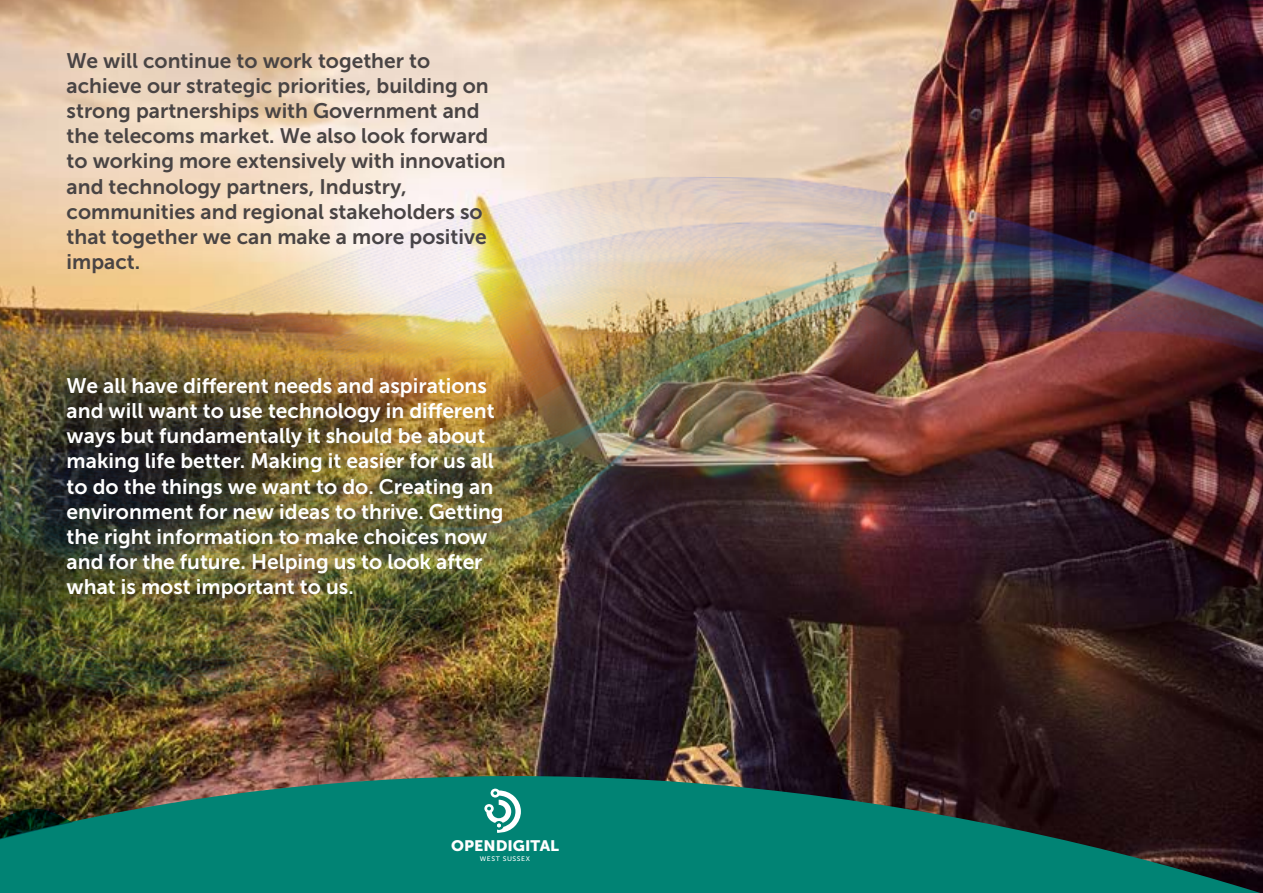
<style>
.page{position:relative;width:1263px;height:893px;background:#fff}
.page>*{position:absolute;margin:0;border:0;box-sizing:border-box;transform-origin:0 0}
.Page_-_body_copy{font:21px/25.2px "Museo Sans 700";color:#fff}
.Page_-_intro{font:21px/25.2px "Museo Sans 700";color:#494444}
.t1{font:15.15px "Museo Sans 900";color:#fff;scale:1.05 1}
.t2{font:6.6px "Museo Sans 500";letter-spacing:.085em;color:#fff;scale:1.05 1}
</style>
<div class="page">
<img style="left:1px;top:0;width:1262px;height:171px">
<img style="left:0;top:0;width:1px;height:893px">
<img style="left:0;top:171px;width:1263px;height:481px">
<img style="left:0;top:652px;width:1263px;height:241px">
<img style="left:0;top:697px;width:217px;height:196px">
<svg style="left:484px;top:789px;width:37px;height:45px"></svg>
<p class="Page_-_intro" style="left:67px;top:48px;width:441px">We will continue to work together to achieve our strategic priorities, building on strong partnerships with Government and the telecoms market. We also look forward to working more extensively with innovation and technology partners, Industry, communities and regional stakeholders so that together we can make a more positive impact.</p>
<p class="Page_-_body_copy" style="left:67px;top:373px;width:438px">We all have different needs and aspirations and will want to use technology in different ways but fundamentally it should be about making life better. Making it easier for us all to do the things we want to do. Creating an environment for new ideas to thrive. Getting the right information to make choices now and for the future. Helping us to look after what is most important to us.</p>
<p class="t1" style="left:451px;top:837px;width:104px">OPENDIGITAL</p>
<p class="t2" style="left:480px;top:855px;width:49px">WEST SUSSEX</p>
</div>
